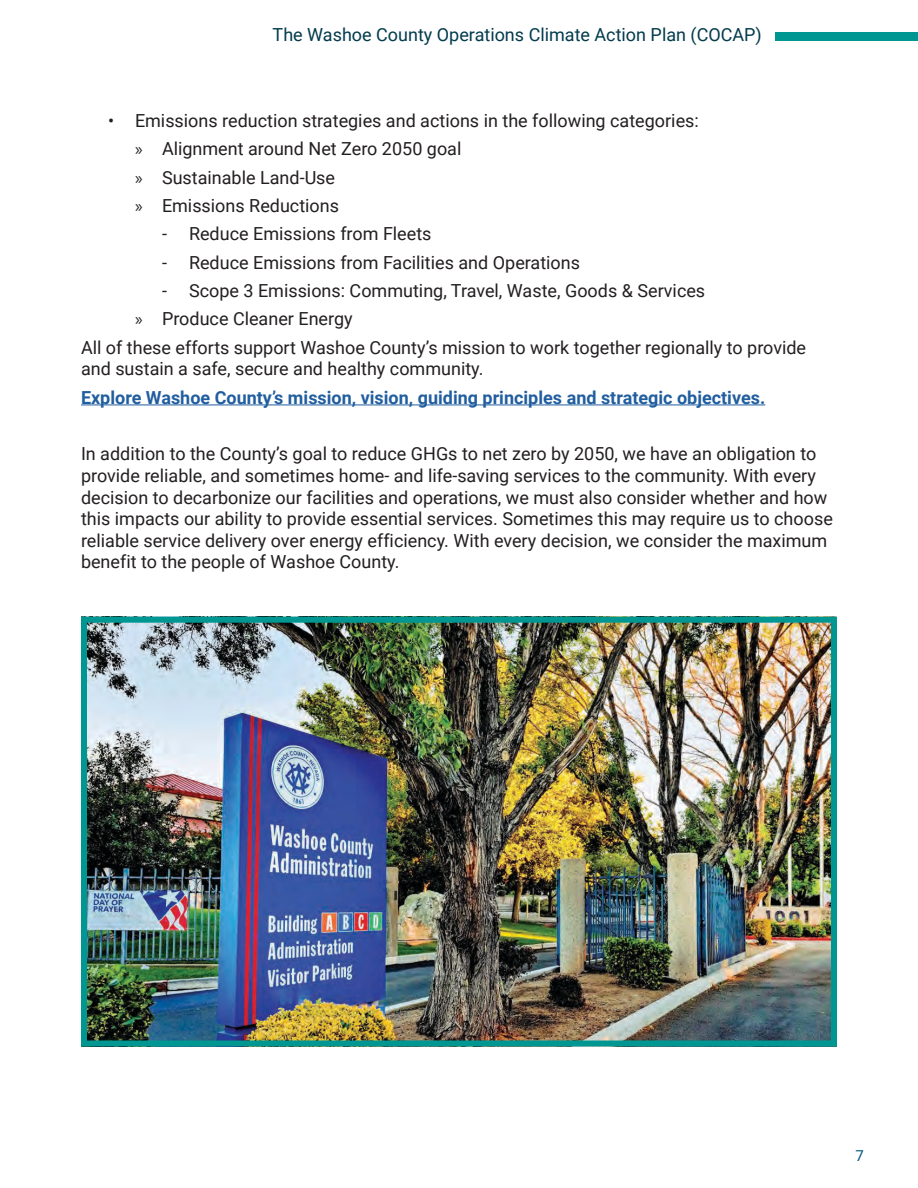
<style>
.page{position:relative;width:918px;height:1188px;background:#fff}
.page>*{position:absolute;margin:0;border:0;box-sizing:border-box;transform-origin:0 0}
.Main_Paragraph{font:18px/21.6px "Roboto";color:#231f20}
.Main_Paragraph-2{font:700 18px "Roboto";color:#215e9f}
.t1{font:18px "Roboto";color:#023b4c}
.t2{font:15px "Roboto";color:#005779}
.s1{font-family:"Myriad Pro"}
</style>
<div class="page">
<div style="left:775px;top:32px;width:143px;height:9px;background:#009792"></div>
<img style="left:88px;top:624px;width:742px;height:416px">
<div style="left:81px;top:617px;width:756px;height:430px;border:6px solid #009792"></div>
<hr style="left:81px;top:404px;width:684px;height:1px;background:#215e9f">
<p class="t1" style="left:273px;top:22px;width:491px">The Washoe County Operations Climate Action Plan (COCAP)</p>
<p class="Main_Paragraph" style="left:108px;top:109px;width:592px">• Emissions reduction strategies and actions in the following categories:</p>
<p class="Main_Paragraph" style="left:135px;top:137px;width:328px"><span class="s1">»</span> Alignment around Net Zero 2050 goal</p>
<p class="Main_Paragraph" style="left:135px;top:166px;width:202px"><span class="s1">»</span> Sustainable Land-Use</p>
<p class="Main_Paragraph" style="left:135px;top:194px;width:206px"><span class="s1">»</span> Emissions Reductions</p>
<p class="Main_Paragraph" style="left:162px;top:222px;width:271px">- Reduce Emissions from Fleets</p>
<p class="Main_Paragraph" style="left:162px;top:251px;width:420px">- Reduce Emissions from Facilities and Operations</p>
<p class="Main_Paragraph" style="left:162px;top:279px;width:545px">- Scope 3 Emissions: Commuting, Travel, Waste, Goods &amp; Services</p>
<p class="Main_Paragraph" style="left:135px;top:307px;width:219px"><span class="s1">»</span> Produce Cleaner Energy</p>
<p class="Main_Paragraph" style="left:81px;top:336px;width:727px">All of these efforts support Washoe County’s mission to work together regionally to provide and sustain a safe, secure and healthy community.</p>
<p class="Main_Paragraph-2" style="left:81px;top:385px;width:686px">Explore Washoe County’s mission, vision, guiding principles and strategic objectives.</p>
<p class="Main_Paragraph" style="left:81px;top:442px;width:753px">In addition to the County’s goal to reduce GHGs to net zero by 2050, we have an obligation to provide reliable, and sometimes home- and life-saving services to the community. With every decision to decarbonize our facilities and operations, we must also consider whether and how this impacts our ability to provide essential services. Sometimes this may require us to choose reliable service delivery over energy efficiency. With every decision, we consider the maximum benefit to the people of Washoe County.</p>
<p class="t2" style="left:856px;top:1145px;width:10px">7</p>
</div>
